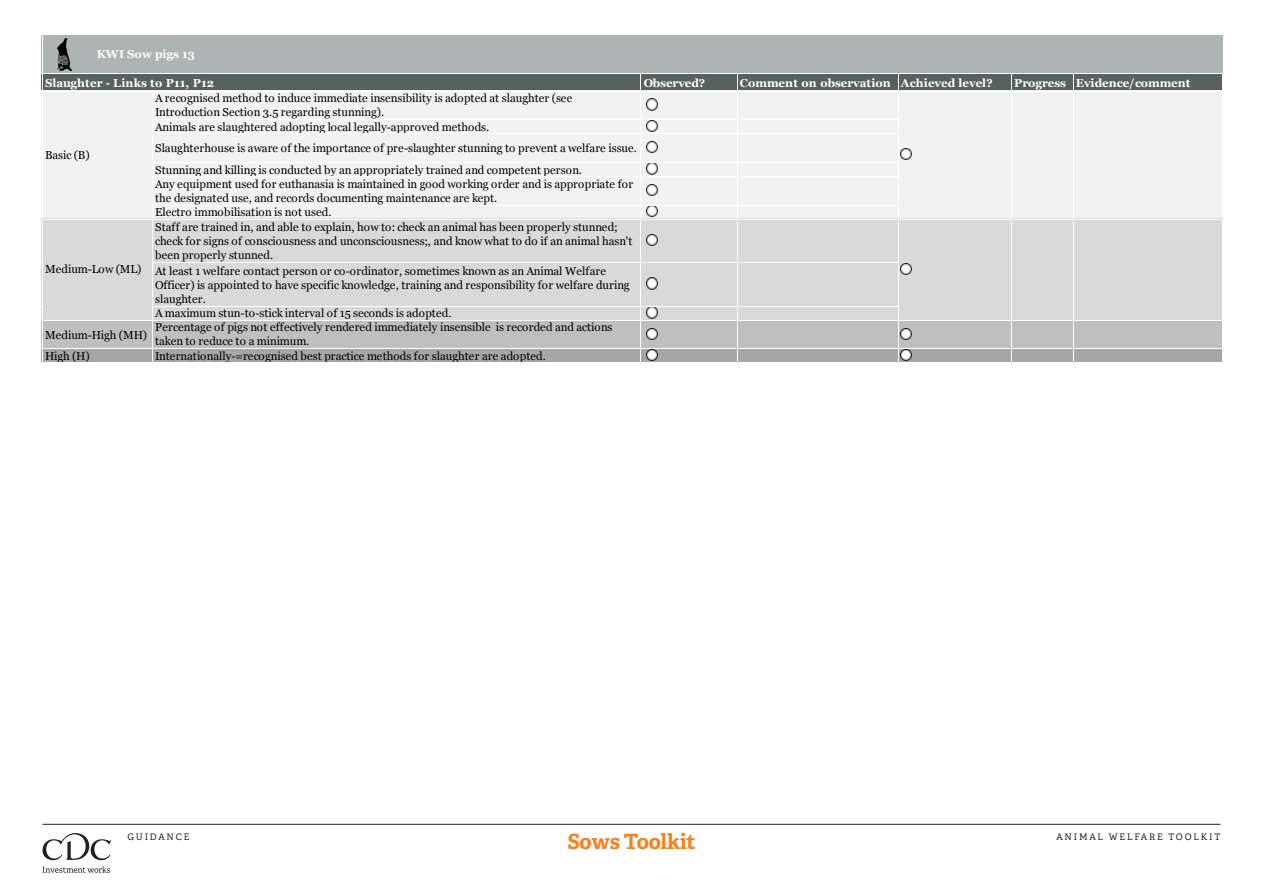
<style>
.page{position:relative;width:1263px;height:893px;background:#fff}
.page>*{position:absolute;margin:0;border:0;box-sizing:border-box;transform-origin:0 0}
.t1{font:700 21px "Adelle PE";letter-spacing:-.015em;color:#f58220}
.t2{font:11.55px/14.2px "Georgia";letter-spacing:-.005em;color:#000}
.t3{font:700 11.55px "Georgia";color:#fff}
.t4{font:9px "Adelle PE";letter-spacing:.2em;color:#231f20}
</style>
<div class="page">
<hr style="left:43px;top:824px;width:1177px;height:1px;background:#231f20">
<svg style="left:43px;top:833px;width:68px;height:40px"></svg>
<div style="left:42px;top:35px;width:1181px;height:39px;background:#acb5b3"></div>
<div style="left:42px;top:73px;width:1181px;height:19px;background:#576260"></div>
<div style="left:42px;top:91px;width:1181px;height:29px;background:#f2f2f2"></div>
<svg style="left:646px;top:99px;width:12px;height:12px"></svg>
<div style="left:42px;top:119px;width:1181px;height:15px;background:#f2f2f2"></div>
<svg style="left:646px;top:120px;width:12px;height:12px"></svg>
<div style="left:42px;top:133px;width:1181px;height:30px;background:#f2f2f2"></div>
<svg style="left:646px;top:142px;width:12px;height:11px"></svg>
<div style="left:42px;top:162px;width:1181px;height:15px;background:#f2f2f2"></div>
<svg style="left:646px;top:163px;width:12px;height:12px"></svg>
<div style="left:42px;top:176px;width:1181px;height:30px;background:#f2f2f2"></div>
<svg style="left:646px;top:184px;width:12px;height:12px"></svg>
<div style="left:42px;top:205px;width:1181px;height:15px;background:#f2f2f2"></div>
<svg style="left:646px;top:206px;width:12px;height:11px"></svg>
<svg style="left:900px;top:148px;width:12px;height:12px"></svg>
<div style="left:42px;top:219px;width:1181px;height:44px;background:#d9d9d9"></div>
<svg style="left:646px;top:234px;width:12px;height:12px"></svg>
<div style="left:42px;top:262px;width:1181px;height:45px;background:#d9d9d9"></div>
<svg style="left:646px;top:278px;width:12px;height:12px"></svg>
<div style="left:42px;top:306px;width:1181px;height:15px;background:#d9d9d9"></div>
<svg style="left:646px;top:307px;width:12px;height:12px"></svg>
<svg style="left:900px;top:263px;width:12px;height:12px"></svg>
<div style="left:42px;top:320px;width:1181px;height:29px;background:#bfbfbf"></div>
<svg style="left:646px;top:328px;width:12px;height:12px"></svg>
<svg style="left:900px;top:328px;width:12px;height:12px"></svg>
<div style="left:42px;top:349px;width:1181px;height:14px;background:#a6a6a6"></div>
<svg style="left:646px;top:350px;width:12px;height:11px"></svg>
<svg style="left:900px;top:350px;width:12px;height:11px"></svg>
<hr style="left:153px;top:119px;width:745px;height:1px;background:#fff">
<hr style="left:153px;top:133px;width:745px;height:1px;background:#fff">
<hr style="left:153px;top:162px;width:745px;height:1px;background:#fff">
<hr style="left:153px;top:176px;width:745px;height:1px;background:#fff">
<hr style="left:153px;top:205px;width:745px;height:1px;background:#fff">
<hr style="left:153px;top:262px;width:745px;height:1px;background:#fff">
<hr style="left:153px;top:306px;width:745px;height:1px;background:#fff">
<hr style="left:42px;top:35px;width:1px;height:342px;background:#fff">
<hr style="left:640px;top:74px;width:1px;height:303px;background:#fff">
<hr style="left:737px;top:74px;width:1px;height:303px;background:#fff">
<hr style="left:898px;top:74px;width:1px;height:303px;background:#fff">
<hr style="left:1011px;top:74px;width:1px;height:303px;background:#fff">
<hr style="left:1072px;top:74px;width:1px;height:303px;background:#fff">
<hr style="left:1222px;top:74px;width:1px;height:303px;background:#fff">
<hr style="left:152px;top:92px;width:1px;height:285px;background:#fff">
<hr style="left:21px;top:73px;width:1218px;height:1px;background:#fff">
<hr style="left:21px;top:91px;width:1218px;height:1px;background:#fff">
<hr style="left:21px;top:219px;width:1218px;height:1px;background:#fff">
<hr style="left:21px;top:320px;width:1218px;height:1px;background:#fff">
<hr style="left:21px;top:349px;width:1218px;height:1px;background:#fff">
<img style="left:57px;top:38px;width:14px;height:33px">
<p class="t3" style="left:97px;top:45px;width:100px">KWI Sow pigs 13</p>
<p class="t3" style="left:45px;top:74px;width:170px">Slaughter - Links to P11, P12</p>
<p class="t3" style="left:644px;top:74px;width:63px">Observed?</p>
<p class="t3" style="left:740px;top:74px;width:254px">Comment on observation Achieved level?</p>
<p class="t3" style="left:1014px;top:74px;width:178px">Progress Evidence/comment</p>
<p class="t2" style="left:155px;top:91px;width:419px">A recognised method to induce immediate insensibility is adopted at slaughter (see<br>Introduction Section 3.5 regarding stunning).<br>Animals are slaughtered adopting local legally-approved methods.</p>
<p class="t2" style="left:155px;top:137px;width:483px;line-height:21.3px">Slaughterhouse is aware of the importance of pre-slaughter stunning to prevent a welfare issue.<br>Stunning and killing is conducted by an appropriately trained and competent person.</p>
<p class="t2" style="left:155px;top:176px;width:479px">Any equipment used for euthanasia is maintained in good working order and is appropriate for the designated use, and records documenting maintenance are kept.<br>Electro immobilisation is not used.<br>Staff are trained in, and able to explain, how to: check an animal has been properly stunned; check for signs of consciousness and unconsciousness;, and know what to do if an animal hasn't been properly stunned.</p>
<p class="t2" style="left:155px;top:263px;width:476px">At least 1 welfare contact person or co-ordinator, sometimes known as an Animal Welfare Officer) is appointed to have specific knowledge, training and responsibility for welfare during slaughter.<br>A maximum stun-to-stick interval of 15 seconds is adopted.</p>
<p class="t2" style="left:45px;top:327px;width:104px">Medium-High (MH)</p>
<p class="t2" style="left:155px;top:320px;width:459px">Percentage of pigs not effectively rendered immediately insensible is recorded and actions taken to reduce to a minimum.</p>
<p class="t2" style="left:45px;top:348px;width:46px">High (H)</p>
<p class="t2" style="left:155px;top:348px;width:392px">Internationally-=recognised best practice methods for slaughter are adopted.</p>
<p class="t2" style="left:45px;top:147px;width:46px">Basic (B)</p>
<p class="t2" style="left:45px;top:261px;width:98px">Medium-Low (ML)</p>
<h1 class="t1" style="left:567px;top:826px;width:130px">Sows Toolkit</h1>
<p class="t4" style="left:128px;top:830px;width:63px">GUIDANCE</p>
<p class="t4" style="left:1056px;top:830px;width:166px">ANIMAL WELFARE TOOLKIT</p>
</div>
